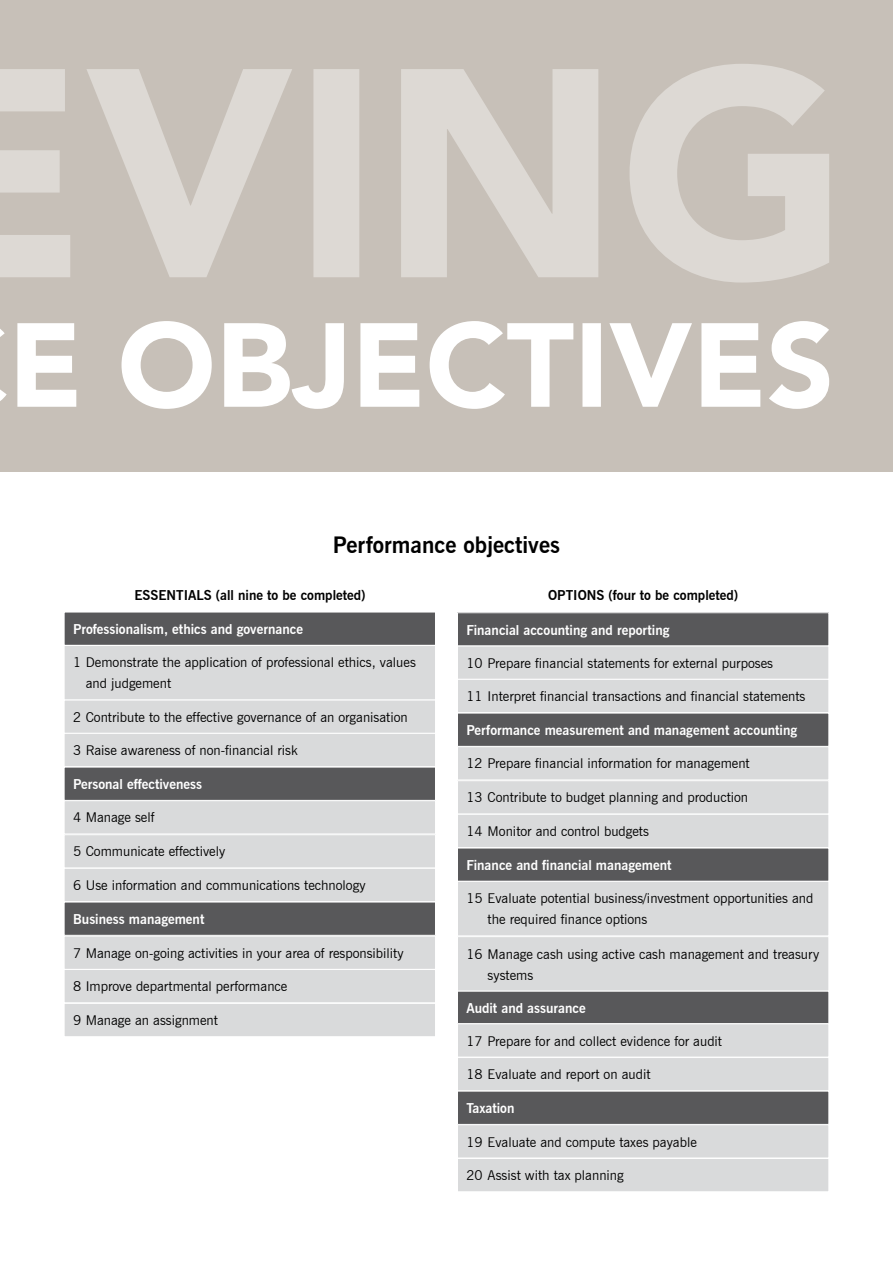
<style>
.page{position:relative;width:893px;height:1263px;background:#fff}
.page>*{position:absolute;margin:0;border:0;box-sizing:border-box;transform-origin:0 0}
.t1{font:700 22.5px "News Gothic BT";color:#000}
.t2{font:13.5px/21px "News Gothic BT";color:#000}
.t3{font:700 13.5px "News Gothic BT";color:#fff}
.t4{font:700 13.5px "News Gothic BT";color:#000}
</style>
<div class="page">
<div style="left:0;top:0;width:893px;height:471px;background:#c7c0b8"></div>
<div style="left:64px;top:612px;width:371px;height:33px;background:#58585a"></div>
<div style="left:64px;top:645px;width:371px;height:55px;background:#d9dadb"></div>
<div style="left:64px;top:645px;width:372px;height:55px;border:1px solid #fff"></div>
<div style="left:64px;top:700px;width:371px;height:33px;background:#d9dadb"></div>
<div style="left:64px;top:700px;width:372px;height:34px;border:1px solid #fff"></div>
<div style="left:64px;top:733px;width:371px;height:34px;background:#d9dadb"></div>
<div style="left:64px;top:733px;width:372px;height:34px;border:1px solid #fff"></div>
<div style="left:64px;top:767px;width:371px;height:33px;background:#58585a"></div>
<div style="left:64px;top:801px;width:371px;height:33px;background:#d9dadb"></div>
<div style="left:64px;top:800px;width:372px;height:34px;border:1px solid #fff"></div>
<div style="left:64px;top:835px;width:371px;height:33px;background:#d9dadb"></div>
<div style="left:64px;top:834px;width:372px;height:34px;border:1px solid #fff"></div>
<div style="left:64px;top:868px;width:371px;height:33px;background:#d9dadb"></div>
<div style="left:64px;top:868px;width:372px;height:34px;border:1px solid #fff"></div>
<div style="left:64px;top:902px;width:371px;height:33px;background:#58585a"></div>
<div style="left:64px;top:902px;width:372px;height:34px;border:1px solid #fff"></div>
<div style="left:64px;top:936px;width:371px;height:33px;background:#d9dadb"></div>
<div style="left:64px;top:936px;width:372px;height:34px;border:1px solid #fff"></div>
<div style="left:64px;top:969px;width:371px;height:34px;background:#d9dadb"></div>
<div style="left:64px;top:969px;width:372px;height:34px;border:1px solid #fff"></div>
<div style="left:64px;top:1003px;width:371px;height:34px;background:#d9dadb"></div>
<div style="left:64px;top:1003px;width:372px;height:34px;border:1px solid #fff"></div>
<div style="left:457px;top:613px;width:372px;height:33px;background:#58585a"></div>
<div style="left:457px;top:612px;width:372px;height:34px;border:1px solid #fff"></div>
<div style="left:457px;top:646px;width:372px;height:33px;background:#d9dadb"></div>
<div style="left:457px;top:646px;width:372px;height:34px;border:1px solid #fff"></div>
<div style="left:457px;top:679px;width:372px;height:34px;background:#d9dadb"></div>
<div style="left:457px;top:679px;width:372px;height:34px;border:1px solid #fff"></div>
<div style="left:457px;top:713px;width:372px;height:33px;background:#58585a"></div>
<div style="left:457px;top:747px;width:372px;height:33px;background:#d9dadb"></div>
<div style="left:457px;top:746px;width:372px;height:34px;border:1px solid #fff"></div>
<div style="left:457px;top:781px;width:372px;height:33px;background:#d9dadb"></div>
<div style="left:457px;top:780px;width:372px;height:34px;border:1px solid #fff"></div>
<div style="left:457px;top:814px;width:372px;height:33px;background:#d9dadb"></div>
<div style="left:457px;top:814px;width:372px;height:34px;border:1px solid #fff"></div>
<div style="left:457px;top:848px;width:372px;height:33px;background:#58585a"></div>
<div style="left:457px;top:881px;width:372px;height:55px;background:#d9dadb"></div>
<div style="left:457px;top:881px;width:372px;height:55px;border:1px solid #fff"></div>
<div style="left:457px;top:937px;width:372px;height:54px;background:#d9dadb"></div>
<div style="left:457px;top:936px;width:372px;height:55px;border:1px solid #fff"></div>
<div style="left:457px;top:991px;width:372px;height:33px;background:#58585a"></div>
<div style="left:457px;top:991px;width:372px;height:34px;border:1px solid #fff"></div>
<div style="left:457px;top:1024px;width:372px;height:33px;background:#d9dadb"></div>
<div style="left:457px;top:1023px;width:372px;height:34px;border:1px solid #fff"></div>
<div style="left:457px;top:1057px;width:372px;height:34px;background:#d9dadb"></div>
<div style="left:457px;top:1057px;width:372px;height:34px;border:1px solid #fff"></div>
<div style="left:457px;top:1091px;width:372px;height:33px;background:#58585a"></div>
<div style="left:457px;top:1091px;width:372px;height:34px;border:1px solid #fff"></div>
<div style="left:457px;top:1125px;width:372px;height:33px;background:#d9dadb"></div>
<div style="left:457px;top:1124px;width:372px;height:34px;border:1px solid #fff"></div>
<div style="left:457px;top:1158px;width:372px;height:34px;background:#d9dadb"></div>
<div style="left:457px;top:1158px;width:372px;height:34px;border:1px solid #fff"></div>
<svg style="left:0;top:64px;width:829px;height:219px"></svg>
<svg style="left:0;top:321px;width:829px;height:88px"></svg>
<h1 class="t1" style="left:333px;top:531px;width:229px">Performance objectives</h1>
<p class="t4" style="left:134px;top:587px;width:233px">ESSENTIALS (all nine to be completed)</p>
<p class="t4" style="left:548px;top:587px;width:192px">opti onS (four to be completed)</p>
<p class="t3" style="left:73px;top:621px;width:231px">Professionalism, ethics and governance</p>
<p class="t2" style="left:86px;top:652px;width:332px;text-indent:-13px">1 Demonstrate the application of professional ethics, values and judgement</p>
<p class="t2" style="left:73px;top:706px;width:336px">2 Contribute to the effective governance of an organisation</p>
<p class="t2" style="left:73px;top:740px;width:226px">3 Raise awareness of non-financial risk</p>
<p class="t3" style="left:73px;top:776px;width:131px">Personal effectiveness</p>
<p class="t2" style="left:73px;top:807px;width:83px">4 Manage self</p>
<p class="t2" style="left:73px;top:841px;width:154px">5 Communicate effectively</p>
<p class="t2" style="left:73px;top:875px;width:294px">6 Use information and communications technology</p>
<p class="t3" style="left:73px;top:911px;width:133px">Business management</p>
<p class="t2" style="left:73px;top:942px;width:332px">7 Manage on-going activities in your area of responsibility</p>
<p class="t2" style="left:73px;top:976px;width:216px">8 Improve departmental performance</p>
<p class="t2" style="left:73px;top:1010px;width:146px">9 Manage an assignment</p>
<p class="t3" style="left:466px;top:621px;width:205px">Financial accounting and reporting</p>
<p class="t2" style="left:466px;top:652px;width:308px">10 Prepare financial statements for external purposes</p>
<p class="t2" style="left:466px;top:686px;width:341px">11 Interpret financial transactions and financial statements</p>
<p class="t3" style="left:466px;top:722px;width:332px">Performance measurement and management accounting</p>
<p class="t2" style="left:466px;top:753px;width:285px">12 Prepare financial information for management</p>
<p class="t2" style="left:466px;top:787px;width:283px">13 Contribute to budget planning and production</p>
<p class="t2" style="left:466px;top:821px;width:184px">14 Monitor and control budgets</p>
<p class="t3" style="left:466px;top:857px;width:207px">Finance and financial management</p>
<p class="t2" style="left:488px;top:888px;width:327px;text-indent:-21px">15 Evaluate potential business/investment opportunities and the required finance options</p>
<p class="t2" style="left:488px;top:943px;width:333px;text-indent:-21px">16 Manage cash using active cash management and treasury systems</p>
<p class="t3" style="left:466px;top:1000px;width:121px">Audit and assurance</p>
<p class="t2" style="left:466px;top:1030px;width:257px">17 Prepare for and collect evidence for audit</p>
<p class="t2" style="left:466px;top:1064px;width:186px">18 Evaluate and report on audit</p>
<p class="t3" style="left:466px;top:1100px;width:50px">Taxation</p>
<p class="t2" style="left:466px;top:1131px;width:232px">19 Evaluate and compute taxes payable</p>
<p class="t2" style="left:466px;top:1165px;width:159px">20 Assist with tax planning</p>
</div>
